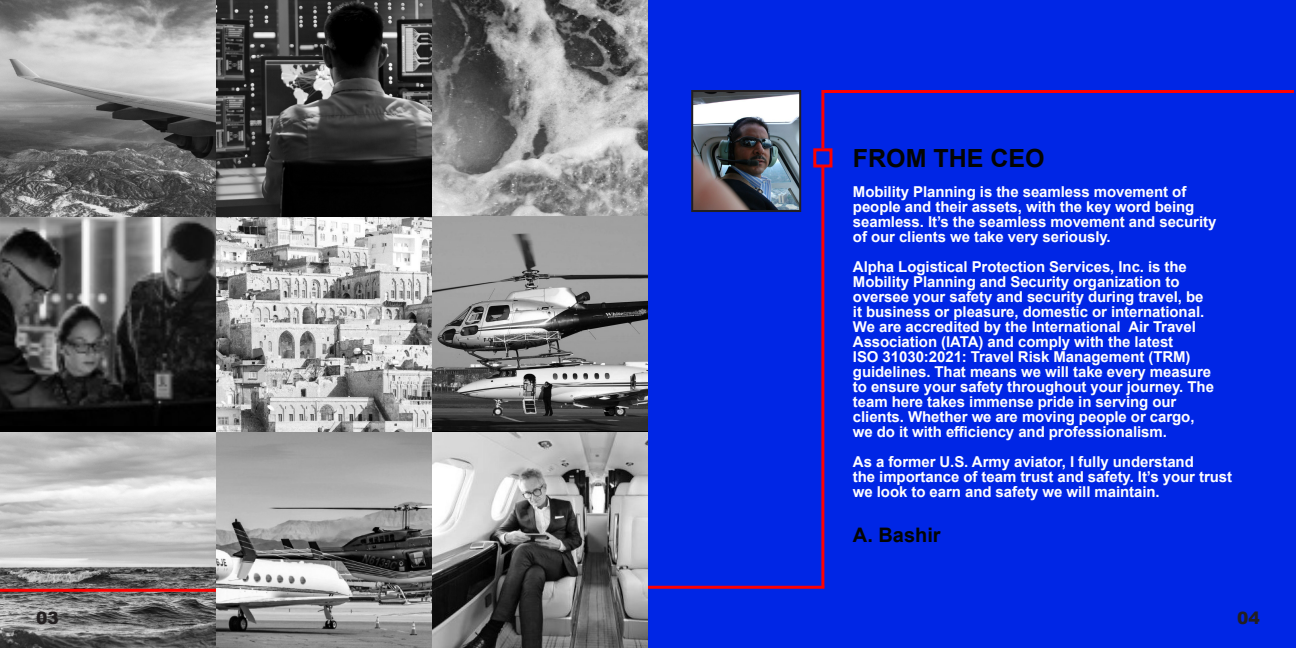
<style>
.page{position:relative;width:1296px;height:648px;background:#fff}
.page>*{position:absolute;margin:0;border:0;box-sizing:border-box;transform-origin:0 0}
.t1{font:700 25px "Arial";color:#040503}
.t2{font:700 20px "Arial";color:#040503}
.t3{font:900 17px "Arial";color:#231f20}
.t4{font:700 15px/15px "Arial";letter-spacing:-.005em;color:#fff}
</style>
<div class="page">
<div style="left:648px;top:0;width:648px;height:648px;background:#0026e5"></div>
<hr style="left:821px;top:166px;width:3px;height:421px;background:#f00">
<svg style="left:0;top:0;width:216px;height:216px"></svg>
<svg style="left:432px;top:0;width:216px;height:216px"></svg>
<svg style="left:0;top:434px;width:216px;height:214px"></svg>
<svg style="left:216px;top:216px;width:216px;height:216px"></svg>
<hr style="left:821px;top:90px;width:3px;height:58px;background:#f00">
<hr style="left:823px;top:90px;width:471px;height:3px;background:#f00">
<img style="left:694px;top:93px;width:104px;height:116px">
<div style="left:691px;top:90px;width:110px;height:122px;border:2px solid #231f20"></div>
<svg style="left:216px;top:0;width:216px;height:216px"></svg>
<svg style="left:0;top:216px;width:216px;height:218px"></svg>
<svg style="left:432px;top:216px;width:216px;height:216px;fill:#9f9f9f"></svg>
<svg style="left:216px;top:432px;width:216px;height:216px"></svg>
<svg style="left:432px;top:432px;width:216px;height:216px"></svg>
<div style="left:813px;top:148px;width:19px;height:20px;border:3px solid #f00"></div>
<hr style="left:0;top:589px;width:216px;height:3px;background:#f00">
<hr style="left:648px;top:586px;width:176px;height:3px;background:#f00">
<p class="t1" style="left:853px;top:140px;width:193px">FROM THE CEO</p>
<p class="t4" style="left:853px;top:184px;width:365px">Mobility Planning is the seamless movement of people and their assets, with the key word being seamless. It’s the seamless movement and security of our clients we take very seriously.</p>
<p class="t4" style="left:853px;top:259px;width:336px">Alpha Logistical Protection Services, Inc. is the</p>
<p class="t4" style="left:853px;top:274px;width:328px">Mobility Planning and Security organization to</p>
<p class="t4" style="left:853px;top:289px;width:363px">oversee your safety and security during travel, be it business or pleasure, domestic or international.<br>We are accredited by the International Air Travel Association (IATA) and comply with the latest<br>ISO 31030:2021: Travel Risk Management (TRM) guidelines. That means we will take every measure to ensure your safety throughout your journey. The team here takes immense pride in serving our</p>
<p class="t4" style="left:853px;top:409px;width:343px">clients. Whether we are moving people or cargo,</p>
<p class="t4" style="left:853px;top:424px;width:316px">we do it with efficiency and professionalism.</p>
<p class="t4" style="left:853px;top:454px;width:342px">As a former U.S. Army aviator, I fully understand</p>
<p class="t4" style="left:853px;top:469px;width:381px">the importance of team trust and safety. It’s your trust we look to earn and safety we will maintain.</p>
<p class="t2" style="left:853px;top:521px;width:89px">A. Bashir</p>
<p class="t3" style="left:36px;top:606px;width:24px">03</p>
<p class="t3" style="left:1237px;top:606px;width:24px">04</p>
</div>
